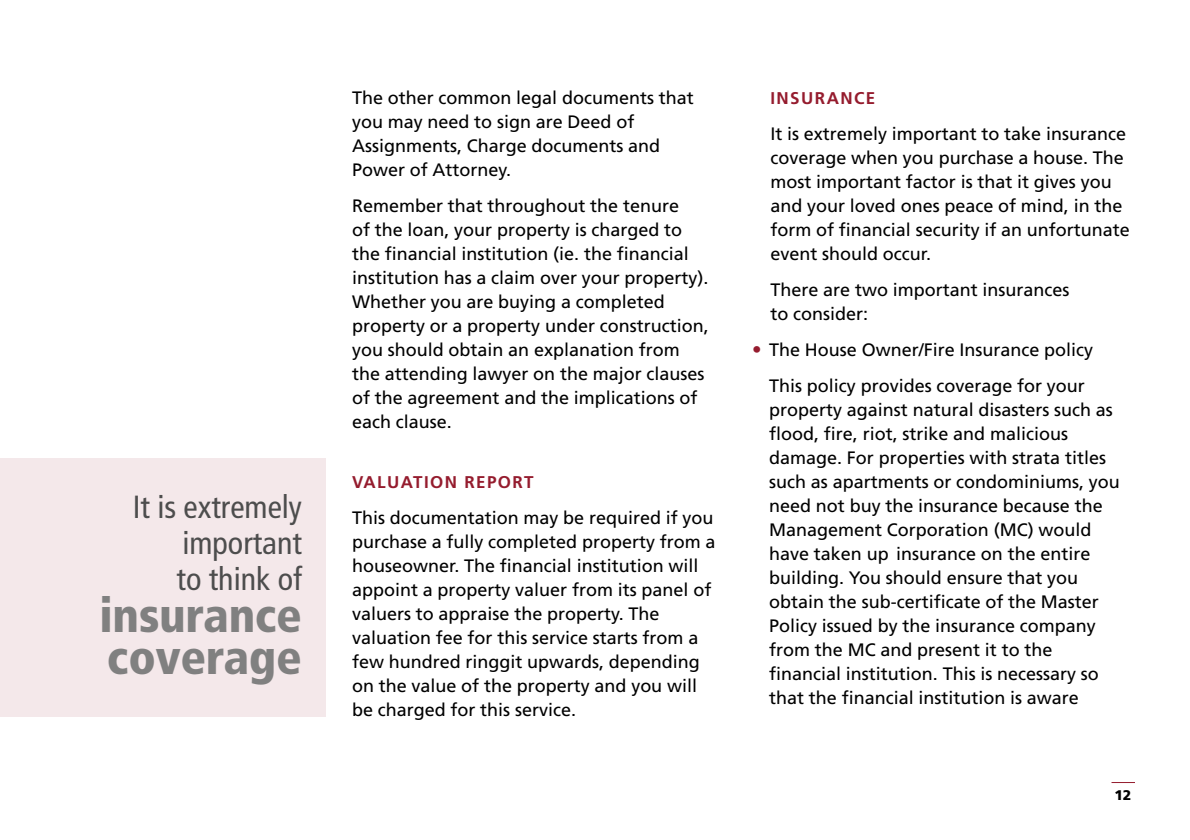
<style>
.page{position:relative;width:1190px;height:840px;background:#fff}
.page>*{position:absolute;margin:0;border:0;box-sizing:border-box;transform-origin:0 0}
.t1{font:900 condensed 48px/42px "Frutiger";letter-spacing:-.005em;color:#808080}
.t2{font:condensed 32px/36px "Frutiger";color:#4d4d4d;text-align:justify}
.t3{font:18px/24px "Frutiger";color:#000}
.t4{font:700 17px "Frutiger";letter-spacing:.085em;color:#951c2e}
.t5{font:900 14px "Frutiger";color:#000}
.s1{font-weight:700;font-stretch:condensed;font-size:19px;color:#951c2e}
</style>
<div class="page">
<div style="left:0;top:458px;width:325px;height:258px;background:#f4e8ea"></div>
<svg style="left:1112px;top:782px;width:23px;height:1px"></svg>
<h2 class="t2" style="left:177px;top:491px;width:127px;text-indent:-44px">It is extremely important to think of</h2>
<h1 class="t1" style="left:100px;top:598px;width:204px">insurance coverage</h1>
<p class="t3" style="left:352px;top:87px;width:343px">The other common legal documents that you may need to sign are Deed of<br>Assignments, Charge documents and<br>Power of Attorney.</p>
<p class="t3" style="left:352px;top:195px;width:358px">Remember that throughout the tenure<br>of the loan, your property is charged to the financial institution (ie. the financial institution has a claim over your property).<br>Whether you are buying a completed property or a property under construction, you should obtain an explanation from the attending lawyer on the major clauses of the agreement and the implications of each clause.</p>
<p class="t4" style="left:352px;top:475px;width:183px">VALUATION REPORT</p>
<p class="t3" style="left:352px;top:507px;width:365px">This documentation may be required if you purchase a fully completed property from a houseowner. The financial institution will appoint a property valuer from its panel of valuers to appraise the property. The valuation fee for this service starts from a few hundred ringgit upwards, depending on the value of the property and you will be charged for this service.</p>
<p class="t4" style="left:770px;top:91px;width:106px">INSURANCE</p>
<p class="t3" style="left:770px;top:123px;width:361px">It is extremely important to take insurance coverage when you purchase a house. The most important factor is that it gives you and your loved ones peace of mind, in the form of financial security if an unfortunate event should occur.</p>
<p class="t3" style="left:770px;top:279px;width:301px">There are two important insurances to consider:</p>
<p class="t3" style="left:752px;top:333px;width:343px;line-height:36px;text-align:center"><span class="s1">•</span> The House Owner/Fire Insurance policy<br>This policy provides coverage for your</p>
<p class="t3" style="left:769px;top:399px;width:352px">property against natural disasters such as flood, fire, riot, strike and malicious damage. For properties with strata titles such as apartments or condominiums, you need not buy the insurance because the Management Corporation (MC) would have taken up insurance on the entire building. You should ensure that you obtain the sub-certificate of the Master Policy issued by the insurance company from the MC and present it to the financial institution. This is necessary so that the financial institution is aware</p>
<p class="t5" style="left:1114px;top:790px;width:19px">12</p>
</div>
